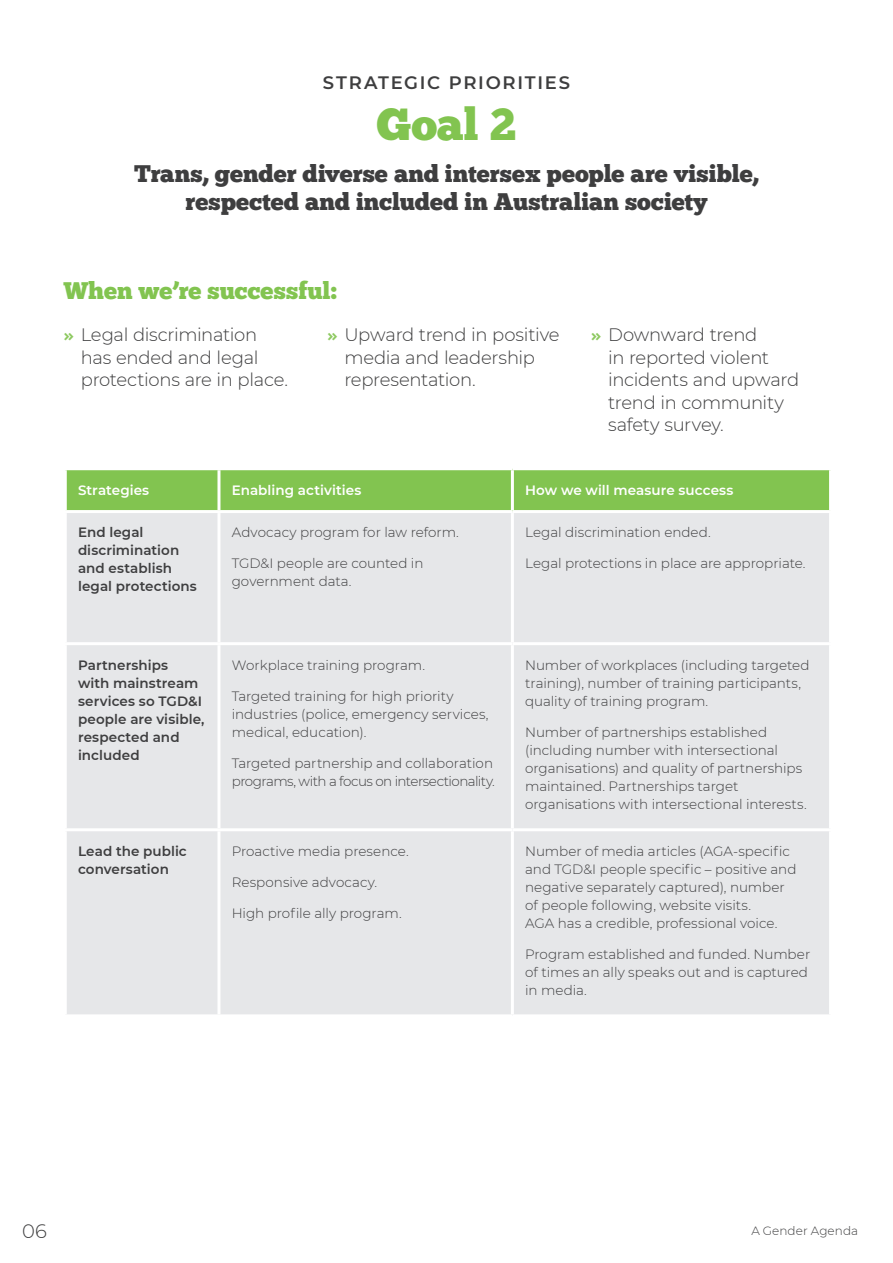
<style>
.page{position:relative;width:893px;height:1263px;background:#fff}
.page>*{position:absolute;margin:0;border:0;box-sizing:border-box;transform-origin:0 0}
.t1{font:45px "Chunk Five";color:#82c450}
.t2{font:24px/28.8px "Chunk Five";color:#3e3e3f;text-align:center}
.t3{font:24px "Chunk Five";color:#82c450}
.t4{font:300 19.5px "Montserrat";color:#3e3e3f}
.t5{font:300 18px/22.5px "Montserrat";letter-spacing:-.015em;color:#3e3e3f}
.Paragraph_Text{font:600 18px "Montserrat";letter-spacing:.095em;color:#3e3e3f}
.t6{font:300 13.5px/18px "Montserrat";color:#3e3e3f}
.t7{font:600 13.5px/18px "Montserrat";letter-spacing:.005em;color:#3e3e3f}
.t8{font:300 13.5px/18px "Montserrat";letter-spacing:-.02em;color:#3e3e3f}
.t9{font:600 13.5px "Montserrat";letter-spacing:.005em;color:#fff}
.t10{font:300 12px "Montserrat";letter-spacing:.005em;color:#3e3e3f}
.s1{font-family:"National";font-weight:800;color:#8dc960}
</style>
<div class="page">
<div style="left:67px;top:470px;width:762px;height:40px;background:#82c450"></div>
<div style="left:67px;top:513px;width:762px;height:501px;background:#e6e7e9"></div>
<hr style="left:217px;top:470px;width:3px;height:40px;background:#fff">
<hr style="left:511px;top:470px;width:3px;height:40px;background:#fff">
<hr style="left:217px;top:513px;width:3px;height:129px;background:#fff">
<hr style="left:511px;top:513px;width:3px;height:129px;background:#fff">
<hr style="left:64px;top:642px;width:155px;height:3px;background:#fff">
<hr style="left:219px;top:642px;width:293px;height:3px;background:#fff">
<hr style="left:217px;top:645px;width:3px;height:183px;background:#fff">
<hr style="left:512px;top:642px;width:320px;height:3px;background:#fff">
<hr style="left:511px;top:645px;width:3px;height:183px;background:#fff">
<hr style="left:64px;top:828px;width:155px;height:3px;background:#fff">
<hr style="left:219px;top:828px;width:293px;height:3px;background:#fff">
<hr style="left:217px;top:831px;width:3px;height:183px;background:#fff">
<hr style="left:512px;top:828px;width:320px;height:3px;background:#fff">
<hr style="left:511px;top:831px;width:3px;height:183px;background:#fff">
<p class="Paragraph_Text" style="left:323px;top:70px;width:249px">STRATEGIC PRIORITIES</p>
<p class="t1" style="left:377px;top:98px;width:141px">Goal 2</p>
<p class="t2" style="left:134px;top:159px;width:626px">Trans, gender diverse and intersex people are visible, respected and included in Australian society</p>
<p class="t3" style="left:64px;top:276px;width:274px">When we’re successful:</p>
<p class="t5" style="left:81px;top:323px;width:209px;text-indent:-17px"><span class="s1">»</span> Legal discrimination has ended and legal protections are in place.</p>
<p class="t5" style="left:344px;top:323px;width:217px;text-indent:-17px"><span class="s1">»</span> Upward trend in positive media and leadership representation.</p>
<p class="t5" style="left:608px;top:323px;width:193px;text-indent:-17px"><span class="s1">»</span> Downward trend<br>in reported violent incidents and upward trend in community safety survey.</p>
<p class="t9" style="left:78px;top:480px;width:73px">Strategies</p>
<p class="t9" style="left:232px;top:480px;width:131px">Enabling activities</p>
<p class="t9" style="left:525px;top:480px;width:210px">How we will measure success</p>
<p class="t7" style="left:78px;top:523px;width:120px">End legal discrimination and establish legal protections</p>
<p class="t6" style="left:232px;top:523px;width:229px">Advocacy program for law reform.</p>
<p class="t6" style="left:525px;top:523px;width:187px">Legal discrimination ended.</p>
<p class="t6" style="left:525px;top:554px;width:282px">Legal protections in place are appropriate.</p>
<p class="t6" style="left:232px;top:554px;width:193px">TGD&amp;I people are counted in government data.</p>
<p class="t7" style="left:78px;top:655px;width:128px">Partnerships<br>with mainstream services so TGD&amp;I people are visible, respected and included</p>
<p class="t6" style="left:232px;top:655px;width:195px">Workplace training program.</p>
<p class="t6" style="left:232px;top:686px;width:258px">Targeted training for high priority industries (police, emergency services, medical, education).</p>
<p class="t8" style="left:232px;top:753px;width:265px">Targeted partnership and collaboration programs, with a focus on intersectionality.</p>
<p class="t7" style="left:78px;top:841px;width:110px">Lead the public conversation</p>
<p class="t6" style="left:232px;top:841px;width:178px">Proactive media presence.</p>
<p class="t6" style="left:232px;top:872px;width:147px">Responsive advocacy.</p>
<p class="t6" style="left:232px;top:903px;width:172px">High profile ally program.</p>
<p class="t6" style="left:525px;top:655px;width:286px">Number of workplaces (including targeted training), number of training participants, quality of training program.</p>
<p class="t6" style="left:525px;top:722px;width:283px">Number of partnerships established (including number with intersectional organisations) and quality of partnerships maintained. Partnerships target organisations with intersectional interests.</p>
<p class="t6" style="left:525px;top:841px;width:273px">Number of media articles (AGA-specific and TGD&amp;I people specific – positive and negative separately captured), number of people following, website visits.<br>AGA has a credible, professional voice.</p>
<p class="t6" style="left:525px;top:944px;width:287px">Program established and funded. Number of times an ally speaks out and is captured in media.</p>
<h3 class="t4" style="left:22px;top:1218px;width:26px">06</h3>
<p class="t10" style="left:751px;top:1222px;width:108px">A Gender Agenda</p>
</div>
